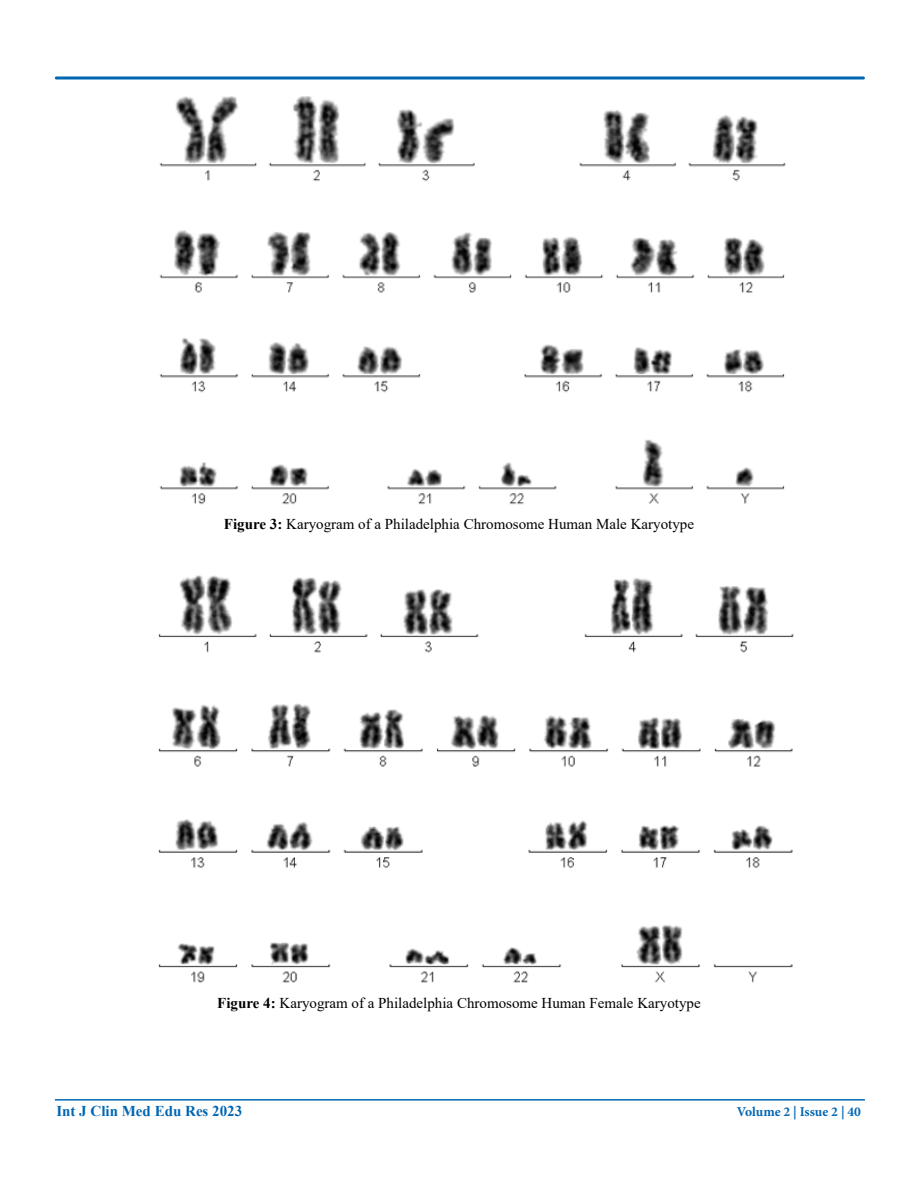
<style>
.page{position:relative;width:918px;height:1188px;background:#fff}
.page>*{position:absolute;margin:0;border:0;box-sizing:border-box;transform-origin:0 0}
.t1{font:15px "Times New Roman";color:#000}
.t2{font:700 15px "Times New Roman";color:#0066b3}
.t3{font:700 13.5px "Minion Pro";color:#0066b3}
.s1{font-weight:700}
</style>
<div class="page">
<hr style="left:55px;top:1099px;width:810px;height:2px;background:#0066b3">
<div style="left:55px;top:76px;width:810px;height:4px;border:2px solid #0066b3"></div>
<img style="left:159px;top:96px;width:627px;height:409px">
<img style="left:158px;top:575px;width:636px;height:408px">
<p class="t1" style="left:224px;top:513px;width:472px"><span class="s1">Figure 3:</span> Karyogram of a Philadelphia Chromosome Human Male Karyotype</p>
<p class="t1" style="left:217px;top:992px;width:485px"><span class="s1">Figure 4:</span> Karyogram of a Philadelphia Chromosome Human Female Karyotype</p>
<p class="t2" style="left:56px;top:1100px;width:187px">Int J Clin Med Edu Res 2023</p>
<p class="t3" style="left:737px;top:1102px;width:126px">Volume 2 | Issue 2 | 40</p>
</div>
